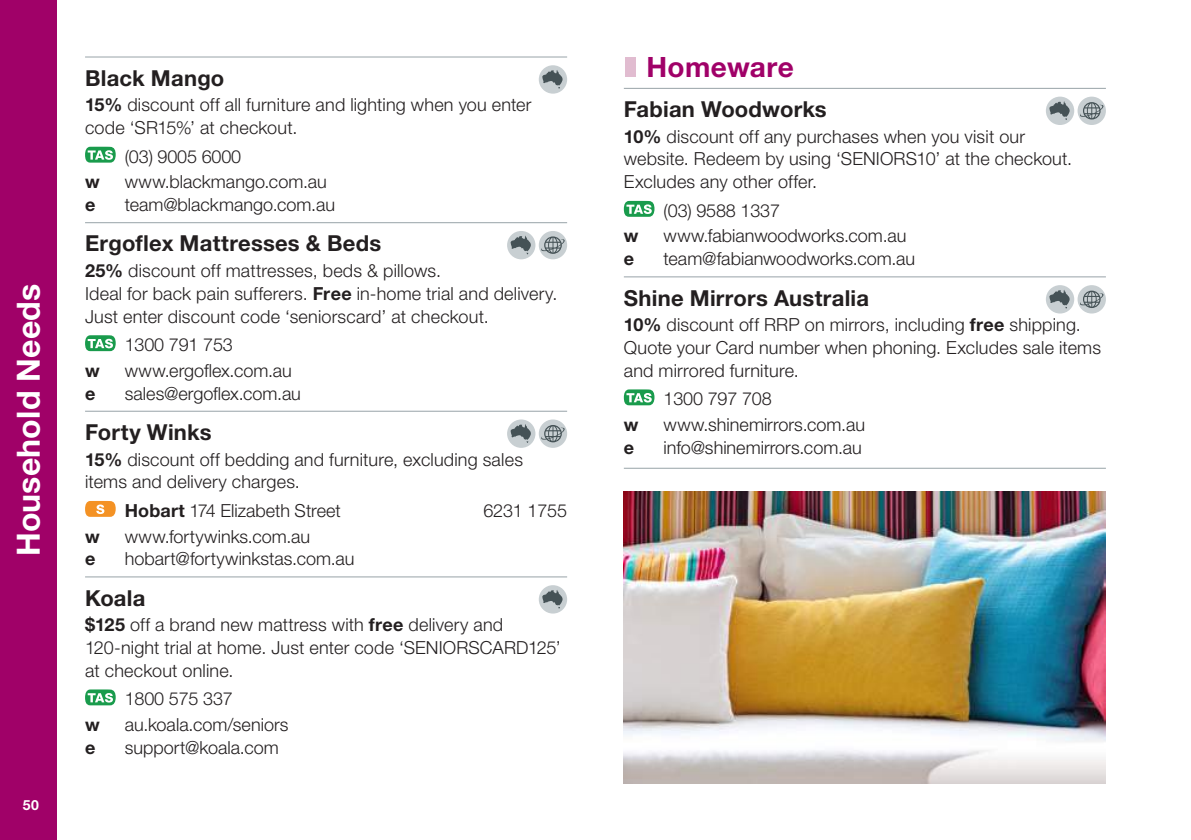
<style>
.page{position:relative;width:1191px;height:840px;background:#fff}
.page>*{position:absolute;margin:0;border:0;box-sizing:border-box;transform-origin:0 0}
.t1{font:700 32px "Helvetica Neue LT Std";letter-spacing:.005em;color:#fff}
.t2{font:700 28px "Helvetica Neue LT Std";letter-spacing:.015em;color:#a00168}
.t3{font:700 22px "Helvetica Neue LT Std";letter-spacing:.01em;color:#231f20}
.t4{font:300 18px/22.8px "Helvetica Neue LT Std";letter-spacing:.01em;color:#231f20}
.t5{font:300 18px "Helvetica Neue LT Std";letter-spacing:-.01em;color:#231f20}
.t6{font:700 18px "Helvetica Neue LT Std";color:#231f20}
.t7{font:700 14px "Helvetica Neue LT Std";color:#fff}
.s1{font-weight:700}
</style>
<div class="page">
<div style="left:0;top:0;width:57px;height:839px;background:#a00168"></div>
<hr style="left:85px;top:57px;width:482px;height:1px;background:#98a3a8">
<hr style="left:85px;top:222px;width:482px;height:1px;background:#98a3a8">
<hr style="left:85px;top:410px;width:482px;height:1px;background:#98a3a8">
<hr style="left:85px;top:576px;width:482px;height:1px;background:#98a3a8">
<div style="left:539px;top:65px;width:28px;height:29px;background:#c8cfd2;border-radius:50%"></div>
<svg style="left:542px;top:70px;width:20px;height:19px"></svg>
<svg style="left:85px;top:147px;width:31px;height:15px"></svg>
<svg style="left:507px;top:231px;width:28px;height:28px"></svg>
<div style="left:507px;top:231px;width:28px;height:28px;background:#c8cfd2;border-radius:50%"></div>
<svg style="left:510px;top:235px;width:21px;height:19px"></svg>
<svg style="left:539px;top:231px;width:28px;height:28px"></svg>
<div style="left:539px;top:231px;width:28px;height:28px;background:#c8cfd2;border-radius:50%"></div>
<svg style="left:541px;top:236px;width:24px;height:18px"></svg>
<svg style="left:85px;top:335px;width:31px;height:16px"></svg>
<svg style="left:507px;top:426px;width:28px;height:21px"></svg>
<div style="left:507px;top:419px;width:28px;height:28px;background:#c8cfd2;border-radius:50%"></div>
<svg style="left:510px;top:424px;width:21px;height:19px"></svg>
<svg style="left:539px;top:426px;width:28px;height:21px"></svg>
<div style="left:539px;top:419px;width:28px;height:28px;background:#c8cfd2;border-radius:50%"></div>
<svg style="left:541px;top:425px;width:24px;height:17px"></svg>
<svg style="left:85px;top:500px;width:31px;height:16px"></svg>
<svg style="left:539px;top:586px;width:28px;height:27px"></svg>
<div style="left:539px;top:585px;width:28px;height:28px;background:#c8cfd2;border-radius:50%"></div>
<svg style="left:542px;top:589px;width:20px;height:19px"></svg>
<svg style="left:85px;top:689px;width:31px;height:16px"></svg>
<div style="left:625px;top:58px;width:10px;height:19px;background:#e1bcd0"></div>
<hr style="left:624px;top:88px;width:482px;height:1px;background:#98a3a8">
<hr style="left:624px;top:276px;width:482px;height:1px;background:#98a3a8">
<hr style="left:624px;top:467px;width:482px;height:1px;background:#98a3a8">
<div style="left:1045px;top:97px;width:29px;height:28px;background:#c8cfd2;border-radius:50%"></div>
<svg style="left:1049px;top:101px;width:20px;height:19px"></svg>
<div style="left:1077px;top:97px;width:29px;height:28px;background:#c8cfd2;border-radius:50%"></div>
<svg style="left:1080px;top:102px;width:23px;height:17px"></svg>
<svg style="left:624px;top:201px;width:30px;height:16px"></svg>
<div style="left:1045px;top:285px;width:29px;height:28px;background:#c8cfd2;border-radius:50%"></div>
<svg style="left:1049px;top:289px;width:20px;height:19px"></svg>
<div style="left:1077px;top:285px;width:29px;height:28px;background:#c8cfd2;border-radius:50%"></div>
<svg style="left:1080px;top:290px;width:23px;height:18px"></svg>
<svg style="left:624px;top:389px;width:30px;height:16px"></svg>
<img style="left:624px;top:491px;width:482px;height:291px">
<h1 class="t1" style="left:9px;top:556px;width:274px;rotate:-90deg">Household Needs</h1>
<p class="t7" style="left:23px;top:795px;width:18px">50</p>
<p class="t3" style="left:85px;top:64px;width:141px">Black Mango</p>
<p class="t4" style="left:85px;top:93px;width:448px"><span class="s1">15%</span> discount off all furniture and lighting when you enter code ‘SR15%’ at checkout.</p>
<p class="t5" style="left:125px;top:145px;width:118px">(03) 9005 6000</p>
<p class="t6" style="left:85px;top:171px;width:16px">w</p>
<p class="t4" style="left:125px;top:170px;width:203px">www.blackmango.com.au</p>
<p class="t6" style="left:85px;top:193px;width:12px">e</p>
<p class="t4" style="left:125px;top:193px;width:212px">team@blackmango.com.au</p>
<p class="t3" style="left:85px;top:230px;width:298px">Ergoflex Mattresses &amp; Beds</p>
<p class="t4" style="left:85px;top:259px;width:474px"><span class="s1">25%</span> discount off mattresses, beds &amp; pillows.<br>Ideal for back pain sufferers. <span class="s1">Free</span> in-home trial and delivery.<br>Just enter discount code ‘seniorscard’ at checkout.</p>
<p class="t5" style="left:125px;top:333px;width:110px">1300 791 753</p>
<p class="t6" style="left:85px;top:359px;width:16px">w</p>
<p class="t4" style="left:125px;top:358px;width:169px">www.ergoflex.com.au</p>
<p class="t6" style="left:85px;top:382px;width:12px">e</p>
<p class="t4" style="left:125px;top:381px;width:178px">sales@ergoflex.com.au</p>
<p class="t3" style="left:85px;top:418px;width:128px">Forty Winks</p>
<p class="t4" style="left:85px;top:447px;width:439px"><span class="s1">15%</span> discount off bedding and furniture, excluding sales items and delivery charges.</p>
<p class="t4" style="left:125px;top:498px;width:217px"><span class="s1">Hobart</span> 174 Elizabeth Street</p>
<p class="t5" style="left:483px;top:499px;width:85px">6231 1755</p>
<p class="t6" style="left:85px;top:524px;width:16px">w</p>
<p class="t4" style="left:125px;top:524px;width:187px">www.fortywinks.com.au</p>
<p class="t6" style="left:85px;top:547px;width:12px">e</p>
<p class="t4" style="left:125px;top:547px;width:231px">hobart@fortywinkstas.com.au</p>
<p class="t3" style="left:85px;top:583px;width:62px">Koala</p>
<p class="t4" style="left:85px;top:612px;width:477px"><span class="s1">$125</span> off a brand new mattress with <span class="s1">free</span> delivery and<br>120-night trial at home. Just enter code ‘SENIORSCARD125’ at checkout online.</p>
<p class="t5" style="left:125px;top:687px;width:110px">1800 575 337</p>
<p class="t6" style="left:85px;top:713px;width:16px">w</p>
<p class="t4" style="left:125px;top:712px;width:165px">au.koala.com/seniors</p>
<p class="t6" style="left:85px;top:735px;width:12px">e</p>
<p class="t4" style="left:125px;top:735px;width:156px">support@koala.com</p>
<h2 class="t2" style="left:646px;top:49px;width:149px">Homeware</h2>
<p class="t3" style="left:624px;top:95px;width:204px">Fabian Woodworks</p>
<p class="t4" style="left:624px;top:124px;width:450px"><span class="s1">10%</span> discount off any purchases when you visit our website. Redeem by using ‘SENIORS10’ at the checkout.<br>Excludes any other offer.</p>
<p class="t5" style="left:663px;top:199px;width:118px">(03) 9588 1337</p>
<p class="t6" style="left:624px;top:225px;width:16px">w</p>
<p class="t4" style="left:663px;top:224px;width:244px">www.fabianwoodworks.com.au</p>
<p class="t6" style="left:624px;top:247px;width:12px">e</p>
<p class="t4" style="left:663px;top:247px;width:253px">team@fabianwoodworks.com.au</p>
<p class="t3" style="left:624px;top:284px;width:247px">Shine Mirrors Australia</p>
<p class="t4" style="left:624px;top:313px;width:479px"><span class="s1">10%</span> discount off RRP on mirrors, including <span class="s1">free</span> shipping.<br>Quote your Card number when phoning. Excludes sale items and mirrored furniture.</p>
<p class="t5" style="left:663px;top:387px;width:110px">1300 797 708</p>
<p class="t6" style="left:624px;top:413px;width:16px">w</p>
<p class="t4" style="left:663px;top:412px;width:203px">www.shinemirrors.com.au</p>
<p class="t6" style="left:624px;top:436px;width:12px">e</p>
<p class="t4" style="left:663px;top:435px;width:200px">info@shinemirrors.com.au</p>
</div>
